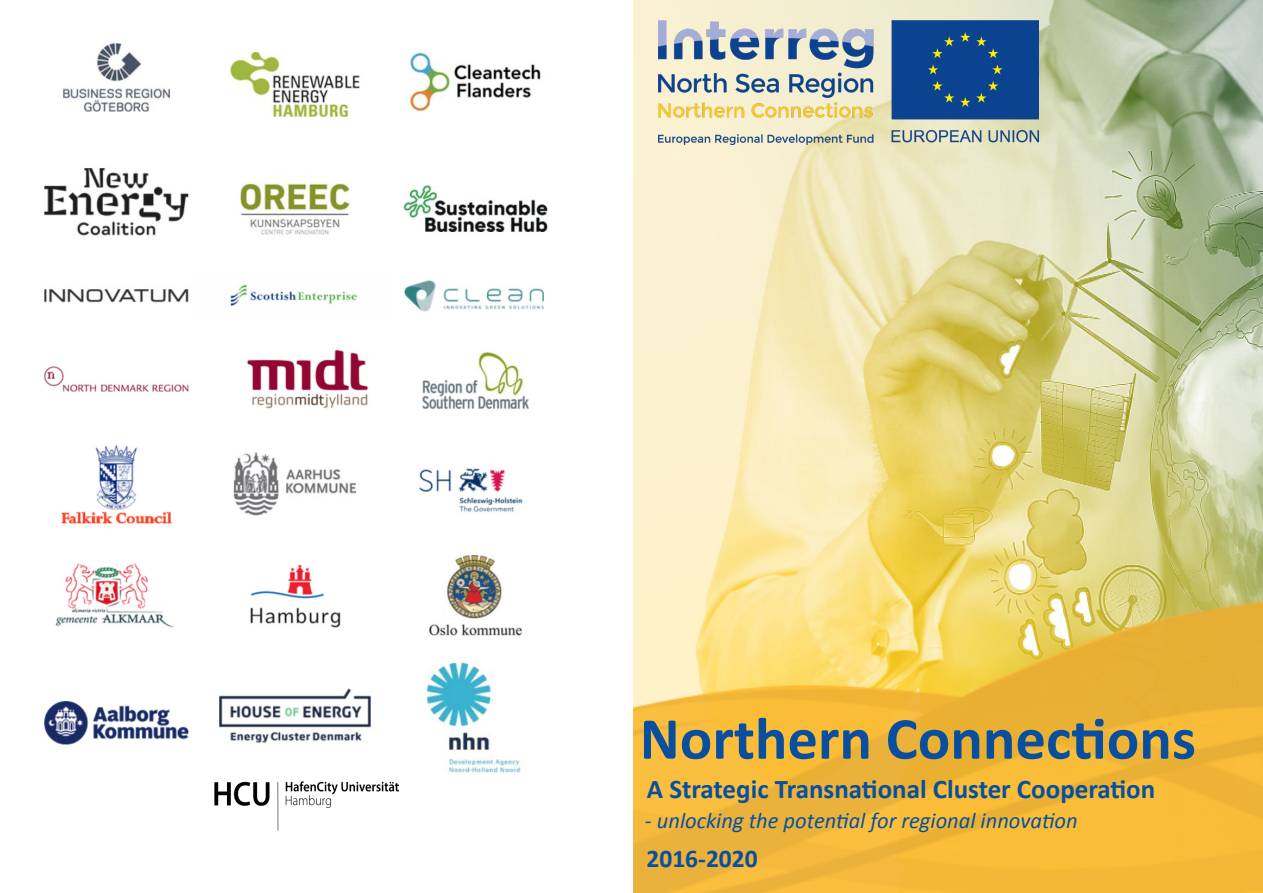
<style>
.page{position:relative;width:1263px;height:893px;background:#fff}
.page>*{position:absolute;margin:0;border:0;box-sizing:border-box;transform-origin:0 0}
.t1{font:700 60px "Calibri";color:#0a4f9e}
.t2{font:700 27px "Calibri";color:#0a4f9e}
.t3{font:700 25.5px "Calibri";color:#0a4f9e}
.t4{font:italic 22.5px "Calibri";color:#0a4f9e}
</style>
<div class="page">
<img style="left:633px;top:0;width:630px;height:556px">
<img style="left:633px;top:556px;width:630px;height:337px">
<img style="left:44px;top:43px;width:504px;height:730px">
<img style="left:658px;top:20px;width:380px;height:124px">
<img style="left:214px;top:781px;width:185px;height:49px">
<p class="t1" style="left:640px;top:696px;width:558px">Northern Connections</p>
<p class="t2" style="left:647px;top:770px;width:510px">A Strategic Transnational Cluster Cooperation</p>
<p class="t4" style="left:645px;top:804px;width:434px">- unlocking the potential for regional innovation</p>
<p class="t3" style="left:646px;top:840px;width:113px">2016-2020</p>
</div>
